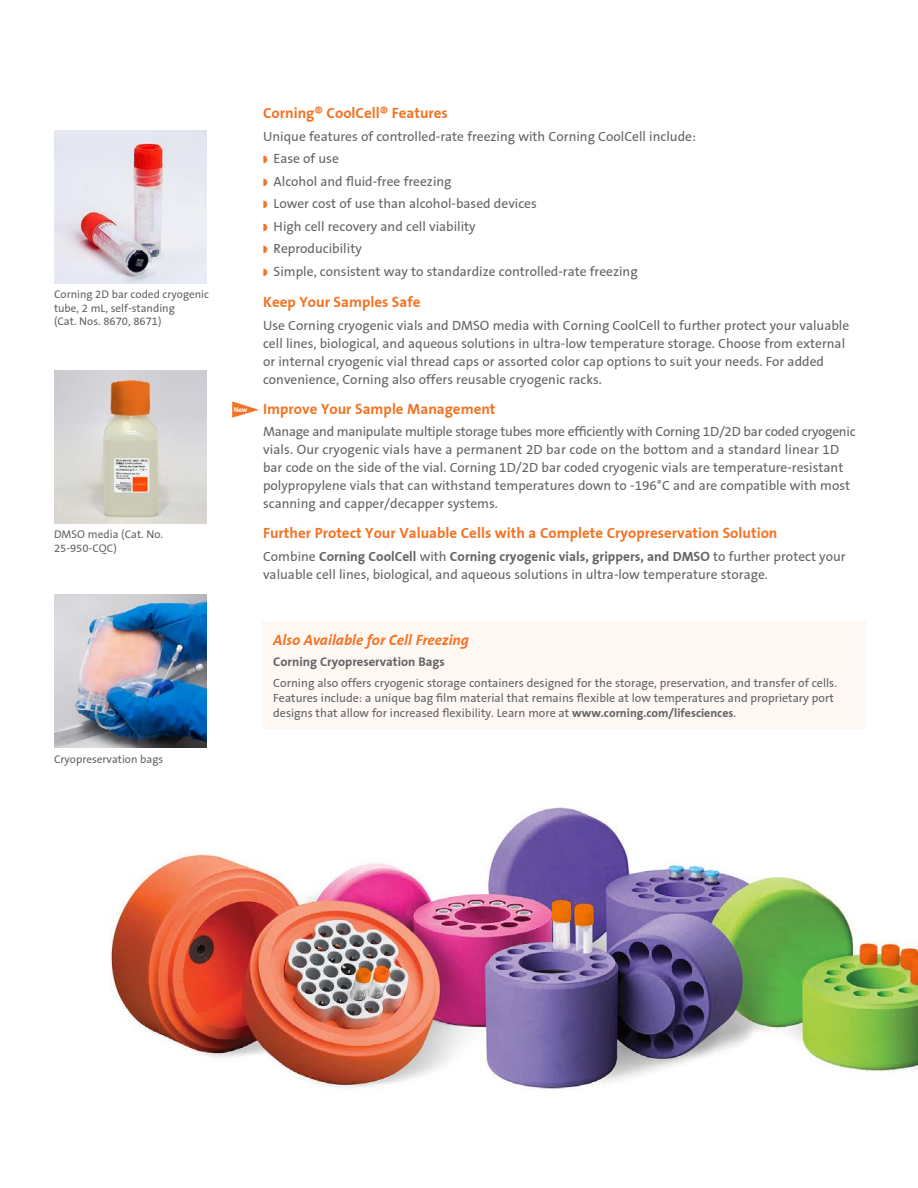
<style>
.page{position:relative;width:918px;height:1188px;background:#fff}
.page>*{position:absolute;margin:0;border:0;box-sizing:border-box;transform-origin:0 0}
.t1{font:700 15px "Corning Sans";color:#f37324}
.t2{font:italic 700 15px "Corning Sans";color:#f37324}
.t3{font:13.5px/18px "Corning Sans";color:#636466}
.t4{font:700 12.75px "Corning Sans";color:#636466}
.t5{font:12px/15px "Corning Sans";color:#636466}
.t6{font:11.25px/13.5px "Corning Sans";color:#636466}
.t7{font:700 7.05px "Corning Sans";color:#fff}
.s1{color:#f37324}
.s2{font-weight:700}
</style>
<div class="page">
<img style="left:54px;top:131px;width:153px;height:152px">
<img style="left:111px;top:807px;width:807px;height:282px">
<div style="left:263px;top:622px;width:603px;height:107px;background:#fef7f2"></div>
<img style="left:54px;top:371px;width:153px;height:153px">
<svg style="left:232px;top:401px;width:27px;height:17px"></svg>
<img style="left:54px;top:595px;width:153px;height:153px">
<p class="t6" style="left:54px;top:288px;width:157px">Corning 2D bar coded cryogenic tube, 2 mL, self-standing<br>(Cat. Nos. 8670, 8671)</p>
<p class="t6" style="left:54px;top:528px;width:111px">DMSO media (Cat. No.<br>25-950-CQC)</p>
<p class="t6" style="left:54px;top:753px;width:111px">Cryopreservation bags</p>
<p class="t7" style="left:234px;top:405px;width:15px">New</p>
<p class="t1" style="left:263px;top:105px;width:186px">Corning® CoolCell® Features</p>
<p class="t3" style="left:263px;top:125px;width:434px;line-height:22.5px">Unique features of controlled-rate freezing with Corning CoolCell include: <span class="s1">◗</span> Ease of use<br><span class="s1">◗</span> Alcohol and fluid-free freezing<br><span class="s1">◗</span> Lower cost of use than alcohol-based devices<br><span class="s1">◗</span> High cell recovery and cell viability<br><span class="s1">◗</span> Reproducibility<br><span class="s1">◗</span> Simple, consistent way to standardize controlled-rate freezing</p>
<p class="t1" style="left:263px;top:294px;width:159px">Keep Your Samples Safe</p>
<p class="t3" style="left:263px;top:316px;width:588px">Use Corning cryogenic vials and DMSO media with Corning CoolCell to further protect your valuable cell lines, biological, and aqueous solutions in ultra-low temperature storage. Choose from external or internal cryogenic vial thread caps or assorted color cap options to suit your needs. For added convenience, Corning also offers reusable cryogenic racks.</p>
<p class="t1" style="left:263px;top:400px;width:234px">Improve Your Sample Management</p>
<p class="t3" style="left:263px;top:423px;width:594px">Manage and manipulate multiple storage tubes more efficiently with Corning 1D/2D bar coded cryogenic vials. Our cryogenic vials have a permanent 2D bar code on the bottom and a standard linear 1D bar code on the side of the vial. Corning 1D/2D bar coded cryogenic vials are temperature-resistant polypropylene vials that can withstand temperatures down to -196°C and are compatible with most scanning and capper/decapper systems.</p>
<p class="t1" style="left:263px;top:525px;width:516px">Further Protect Your Valuable Cells with a Complete Cryopreservation Solution</p>
<p class="t3" style="left:263px;top:547px;width:584px">Combine <span class="s2">Corning CoolCell</span> with <span class="s2">Corning cryogenic vials, grippers, and DMSO</span> to further protect your valuable cell lines, biological, and aqueous solutions in ultra-low temperature storage.</p>
<p class="t2" style="left:273px;top:631px;width:197px">Also Available for Cell Freezing</p>
<p class="t4" style="left:273px;top:654px;width:173px">Corning Cryopreservation Bags</p>
<p class="t5" style="left:273px;top:675px;width:565px">Corning also offers cryogenic storage containers designed for the storage, preservation, and transfer of cells.<br>Features include: a unique bag film material that remains flexible at low temperatures and proprietary port designs that allow for increased flexibility. Learn more at <span class="s2">www.corning.com/lifesciences</span>.</p>
</div>
